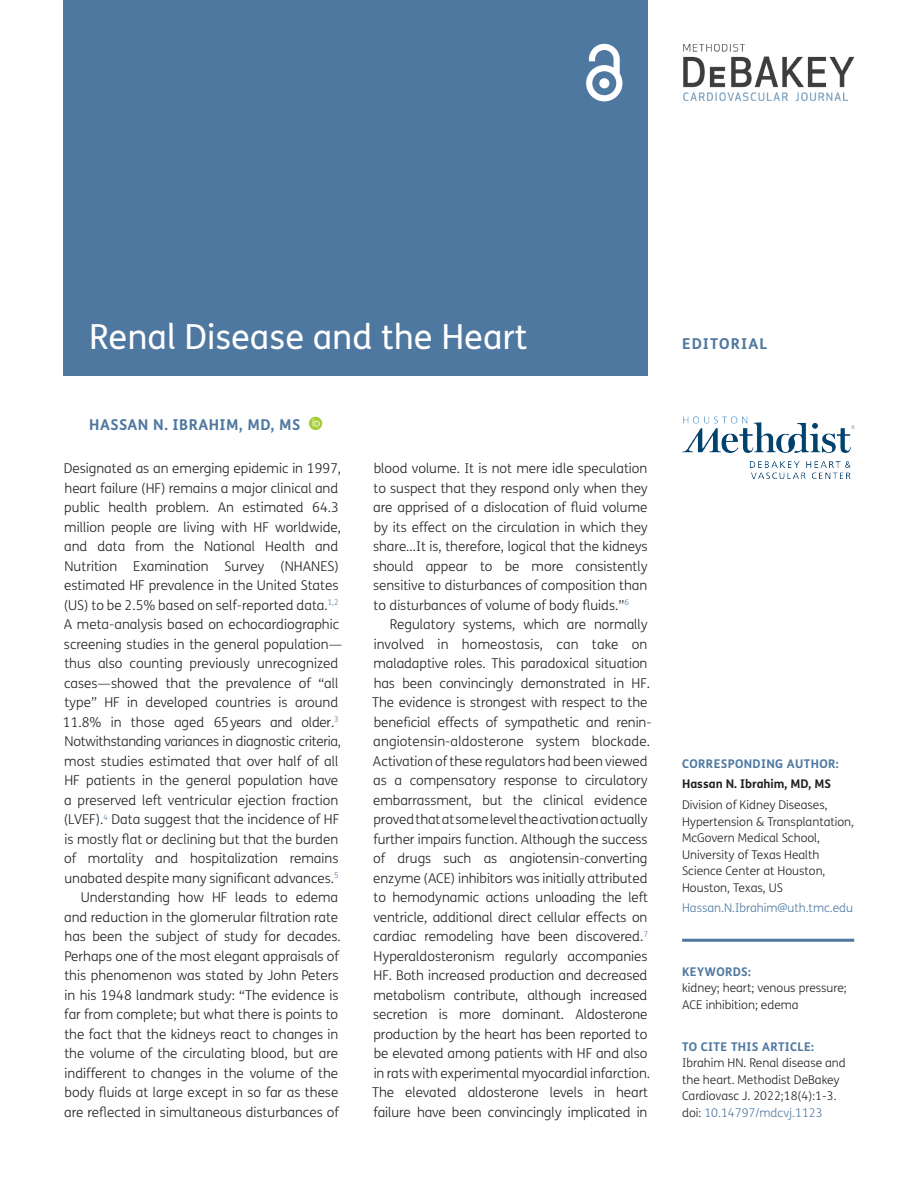
<style>
.page{position:relative;width:918px;height:1188px;background:#fff}
.page>*{position:absolute;margin:0;border:0;box-sizing:border-box;transform-origin:0 0}
.Article_Title{font:34.5px "FS Me";color:#fff}
.Cover_Authors{font:700 15px "FS Me";letter-spacing:.03em;color:#4f78a1}
.Cover_Authors-2{font:700 15px "FS Me";letter-spacing:.075em;color:#4f78a1}
.Body_Copy{font:300 13.5px/19.5px "FS Me";letter-spacing:-.005em;color:#231f20}
.Body_Copy_-_1st_Para{font:300 13.5px/19.5px "FS Me";color:#231f20}
.t1{font:300 12px/16.5px "FS Me";color:#231f20}
.t2{font:700 12px "FS Me";letter-spacing:.03em;color:#4f78a1}
.t3{font:300 12px "FS Me";color:#4f78a1}
.t4{font:700 12px "FS Me";color:#231f20}
.s1{color:#4f78a1}
</style>
<div class="page">
<div style="left:64px;top:0;width:584px;height:376px;background:#4f78a1"></div>
<svg style="left:586px;top:44px;width:36px;height:57px"></svg>
<img style="left:683px;top:44px;width:171px;height:57px">
<img style="left:682px;top:417px;width:172px;height:62px">
<hr style="left:682px;top:939px;width:172px;height:3px;background:#4f78a1">
<svg style="left:309px;top:417px;width:13px;height:13px"></svg>
<svg style="left:312px;top:419px;width:8px;height:7px"></svg>
<h1 class="Article_Title" style="left:89px;top:317px;width:440px">Renal Disease and the Heart</h1>
<p class="Cover_Authors" style="left:89px;top:415px;width:213px">HASSAN N. IBRAHIM, MD, MS</p>
<p class="Body_Copy_-_1st_Para" style="left:63px;top:459px;width:281px">Designated as an emerging epidemic in 1997, heart failure (HF) remains a major clinical and public health problem. An estimated 64.3 million people are living with HF worldwide, and data from the National Health and Nutrition Examination Survey (NHANES) estimated HF prevalence in the United States (US) to be 2.5% based on self-reported data.<sup>1,2<br></sup>A meta-analysis based on echocardiographic screening studies in the general population— thus also counting previously unrecognized cases—showed that the prevalence of “all type” HF in developed countries is around 11.8% in those aged 65years and older.<sup>3<br></sup>Notwithstanding variances in diagnostic criteria, most studies estimated that over half of all HF patients in the general population have a preserved left ventricular ejection fraction (LVEF).<sup>4</sup> Data suggest that the incidence of HF is mostly flat or declining but that the burden of mortality and hospitalization remains unabated despite many significant advances.<sup>5</sup></p>
<p class="Body_Copy" style="left:64px;top:888px;width:278px;text-indent:17px">Understanding how HF leads to edema and reduction in the glomerular filtration rate has been the subject of study for decades.<br>Perhaps one of the most elegant appraisals of this phenomenon was stated by John Peters in his 1948 landmark study: “The evidence is far from complete; but what there is points to the fact that the kidneys react to changes in the volume of the circulating blood, but are indifferent to changes in the volume of the body fluids at large except in so far as these are reflected in simultaneous disturbances of</p>
<p class="Body_Copy" style="left:373px;top:459px;width:276px;text-align:justify">blood volume. It is not mere idle speculation to suspect that they respond only when they are apprised of a dislocation of fluid volume by its effect on the circulation in which they share…It is, therefore, logical that the kidneys should appear to be more consistently sensitive to disturbances of composition than to disturbances of volume of body fluids.”<sup>6</sup></p>
<p class="Body_Copy" style="left:372px;top:615px;width:281px;text-indent:18px">Regulatory systems, which are normally involved in homeostasis, can take on maladaptive roles. This paradoxical situation has been convincingly demonstrated in HF.<br>The evidence is strongest with respect to the beneficial effects of sympathetic and renin&shy;angiotensin-aldosterone system blockade.<br>Activation of these regulators had been viewed as a compensatory response to circulatory embarrassment, but the clinical evidence proved that at some level the activation actually further impairs function. Although the success of drugs such as angiotensin-converting enzyme (ACE) inhibitors was initially attributed to hemodynamic actions unloading the left ventricle, additional direct cellular effects on cardiac remodeling have been discovered.<sup>7<br></sup>Hyperaldosteronism regularly accompanies HF. Both increased production and decreased metabolism contribute, although increased secretion is more dominant. Aldosterone production by the heart has been reported to be elevated among patients with HF and also in rats with experimental myocardial infarction.<br>The elevated aldosterone levels in heart failure have been convincingly implicated in</p>
<p class="Cover_Authors-2" style="left:682px;top:334px;width:87px">EDITORIAL</p>
<p class="t2" style="left:682px;top:756px;width:158px">CORRESPONDING AUTHOR:</p>
<p class="t4" style="left:682px;top:777px;width:151px">Hassan N. Ibrahim, MD, MS</p>
<p class="t1" style="left:682px;top:797px;width:174px">Division of Kidney Diseases,<br>Hypertension &amp; Transplantation,<br>McGovern Medical School,<br>University of Texas Health<br>Science Center at Houston,<br>Houston, Texas, US</p>
<p class="t3" style="left:682px;top:901px;width:173px">Hassan.N.Ibrahim@uth.tmc.edu</p>
<p class="t2" style="left:682px;top:964px;width:71px">KEYWORDS:</p>
<p class="t1" style="left:682px;top:980px;width:166px">kidney; heart; venous pressure;<br>ACE inhibition; edema</p>
<p class="t2" style="left:682px;top:1039px;width:133px">TO CITE THIS ARTICLE:</p>
<p class="t1" style="left:682px;top:1055px;width:165px">Ibrahim HN. Renal disease and the heart. Methodist DeBakey<br>Cardiovasc J. 2022;18(4):1-3. doi: <span class="s1">10.14797/mdcvj.1123</span></p>
</div>
